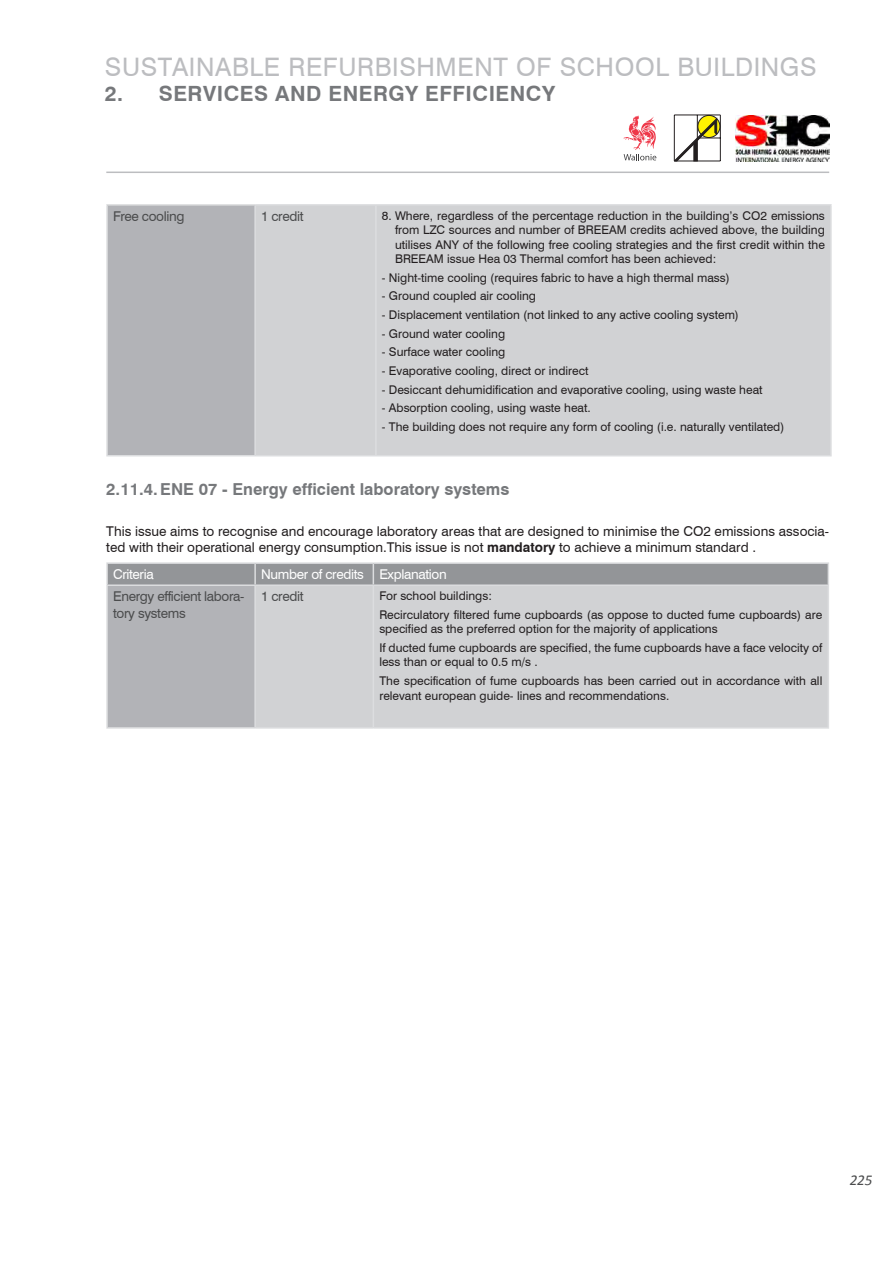
<style>
.page{position:relative;width:893px;height:1263px;background:#fff}
.page>*{position:absolute;margin:0;border:0;box-sizing:border-box;transform-origin:0 0}
.t1{font:25.5px "Swiss 721 BT";letter-spacing:.025em;color:#bcbdc0}
.t2{font:700 21px "Swiss 721 BT";letter-spacing:.025em;color:#76787b}
.C-titre1{font:700 16.5px "Swiss 721 BT";color:#76787b}
.t3{font:italic 15px "Calibri";color:#4b4c4d}
.C-titre1-2{font:13.5px/16.2px "Swiss 721 BT";color:#231f20}
.sous_titre_fiche{font:13.5px/16.2px "Swiss 721 BT";letter-spacing:-.025em;color:#4b4c4d}
.sous_titre_fiche-2{font:13.5px "Swiss 721 BT";letter-spacing:-.025em;color:#fff}
.C-titre1-3{font:12px/14.4px "Swiss 721 BT";color:#231f20}
.s1{font-weight:700}
</style>
<div class="page">
<hr style="left:106px;top:172px;width:723px;height:1px;background:#bcbdc0">
<hr style="left:720px;top:115px;width:1px;height:46px;background:#231f20">
<svg style="left:674px;top:115px;width:46px;height:46px"></svg>
<hr style="left:674px;top:161px;width:46px;height:1px;background:#231f20">
<svg style="left:624px;top:115px;width:32px;height:45px"></svg>
<img style="left:736px;top:115px;width:93px;height:47px">
<div style="left:107px;top:205px;width:148px;height:251px;background:#b2b3b7"></div>
<div style="left:256px;top:206px;width:574px;height:249px;background:#d1d2d4"></div>
<hr style="left:106px;top:204px;width:149px;height:2px;background:#dcdddf">
<hr style="left:106px;top:206px;width:2px;height:249px;background:#dcdddf">
<hr style="left:106px;top:455px;width:149px;height:1px;background:#dcdddf">
<hr style="left:255px;top:204px;width:121px;height:2px;background:#dcdddf">
<hr style="left:254px;top:206px;width:2px;height:249px;background:#dcdddf">
<hr style="left:376px;top:204px;width:456px;height:2px;background:#dcdddf">
<hr style="left:375px;top:206px;width:2px;height:249px;background:#dcdddf">
<hr style="left:830px;top:206px;width:2px;height:249px;background:#dcdddf">
<hr style="left:255px;top:455px;width:121px;height:1px;background:#dcdddf">
<hr style="left:376px;top:455px;width:456px;height:1px;background:#dcdddf">
<div style="left:107px;top:585px;width:148px;height:143px;background:#b2b3b7"></div>
<div style="left:256px;top:586px;width:572px;height:141px;background:#d1d2d4"></div>
<hr style="left:106px;top:562px;width:149px;height:2px;background:#dcdddf">
<hr style="left:106px;top:564px;width:2px;height:20px;background:#dcdddf">
<hr style="left:255px;top:562px;width:118px;height:2px;background:#dcdddf">
<hr style="left:373px;top:562px;width:456px;height:2px;background:#dcdddf">
<div style="left:107px;top:563px;width:722px;height:21px;background:#939598"></div>
<hr style="left:106px;top:584px;width:149px;height:2px;background:#dcdddf">
<hr style="left:106px;top:586px;width:2px;height:141px;background:#dcdddf">
<hr style="left:106px;top:727px;width:149px;height:2px;background:#dcdddf">
<hr style="left:255px;top:584px;width:118px;height:2px;background:#dcdddf">
<hr style="left:254px;top:586px;width:2px;height:141px;background:#dcdddf">
<hr style="left:373px;top:584px;width:456px;height:2px;background:#dcdddf">
<hr style="left:373px;top:586px;width:1px;height:141px;background:#dcdddf">
<hr style="left:828px;top:586px;width:1px;height:141px;background:#dcdddf">
<hr style="left:255px;top:727px;width:118px;height:2px;background:#dcdddf">
<hr style="left:373px;top:727px;width:456px;height:2px;background:#dcdddf">
<h1 class="t1" style="left:105px;top:51px;width:713px">SUSTAINABLE REFURBISHMENT OF SCHOOL BUILDINGS</h1>
<h2 class="t2" style="left:105px;top:81px;width:452px">2. SERVICES AND ENERGY EFFICIENCY</h2>
<p class="sous_titre_fiche" style="left:113px;top:208px;width:73px">Free cooling</p>
<p class="sous_titre_fiche" style="left:261px;top:208px;width:44px">1 credit</p>
<p class="C-titre1-3" style="left:395px;top:208px;width:431px;text-align:justify;text-indent:-13px">8. Where, regardless of the percentage reduction in the building’s CO2 emissions from LZC sources and number of BREEAM credits achieved above, the building utilises ANY of the following free cooling strategies and the first credit within the BREEAM issue Hea 03 Thermal comfort has been achieved:</p>
<p class="C-titre1-3" style="left:382px;top:270px;width:349px">- Night-time cooling (requires fabric to have a high thermal mass)</p>
<p class="C-titre1-3" style="left:382px;top:289px;width:156px">- Ground coupled air cooling</p>
<p class="C-titre1-3" style="left:382px;top:308px;width:359px">- Displacement ventilation (not linked to any active cooling system)</p>
<p class="C-titre1-3" style="left:382px;top:326px;width:125px">- Ground water cooling</p>
<p class="C-titre1-3" style="left:382px;top:345px;width:125px">- Surface water cooling</p>
<p class="C-titre1-3" style="left:382px;top:363px;width:208px">- Evaporative cooling, direct or indirect</p>
<p class="C-titre1-3" style="left:382px;top:382px;width:382px">- Desiccant dehumidification and evaporative cooling, using waste heat</p>
<p class="C-titre1-3" style="left:382px;top:401px;width:210px">- Absorption cooling, using waste heat.</p>
<p class="C-titre1-3" style="left:382px;top:419px;width:404px">- The building does not require any form of cooling (i.e. naturally ventilated)</p>
<p class="C-titre1" style="left:106px;top:479px;width:405px">2.11.4.ENE 07 - Energy efficient laboratory systems</p>
<p class="C-titre1-2" style="left:106px;top:523px;width:724px">This issue aims to recognise and encourage laboratory areas that are designed to minimise the CO2 emissions associa&shy;ted with their operational energy consumption.This issue is not <span class="s1">mandatory</span> to achieve a minimum standard .</p>
<p class="sous_titre_fiche-2" style="left:113px;top:566px;width:42px">Criteria</p>
<p class="sous_titre_fiche-2" style="left:261px;top:566px;width:104px">Number of credits</p>
<p class="sous_titre_fiche-2" style="left:379px;top:566px;width:69px">Explanation</p>
<p class="sous_titre_fiche" style="left:113px;top:588px;width:133px">Energy efficient labora&shy;tory systems</p>
<p class="sous_titre_fiche" style="left:261px;top:588px;width:44px">1 credit</p>
<p class="C-titre1-3" style="left:379px;top:589px;width:114px">For school buildings:</p>
<p class="C-titre1-3" style="left:379px;top:607px;width:444px">Recirculatory filtered fume cupboards (as oppose to ducted fume cupboards) are specified as the preferred option for the majority of applications</p>
<p class="C-titre1-3" style="left:379px;top:640px;width:444px">If ducted fume cupboards are specified, the fume cupboards have a face velocity of less than or equal to 0.5 m/s .</p>
<p class="C-titre1-3" style="left:379px;top:673px;width:444px">The specification of fume cupboards has been carried out in accordance with all relevant european guide- lines and recommendations.</p>
<p class="t3" style="left:850px;top:1169px;width:24px">225</p>
</div>
